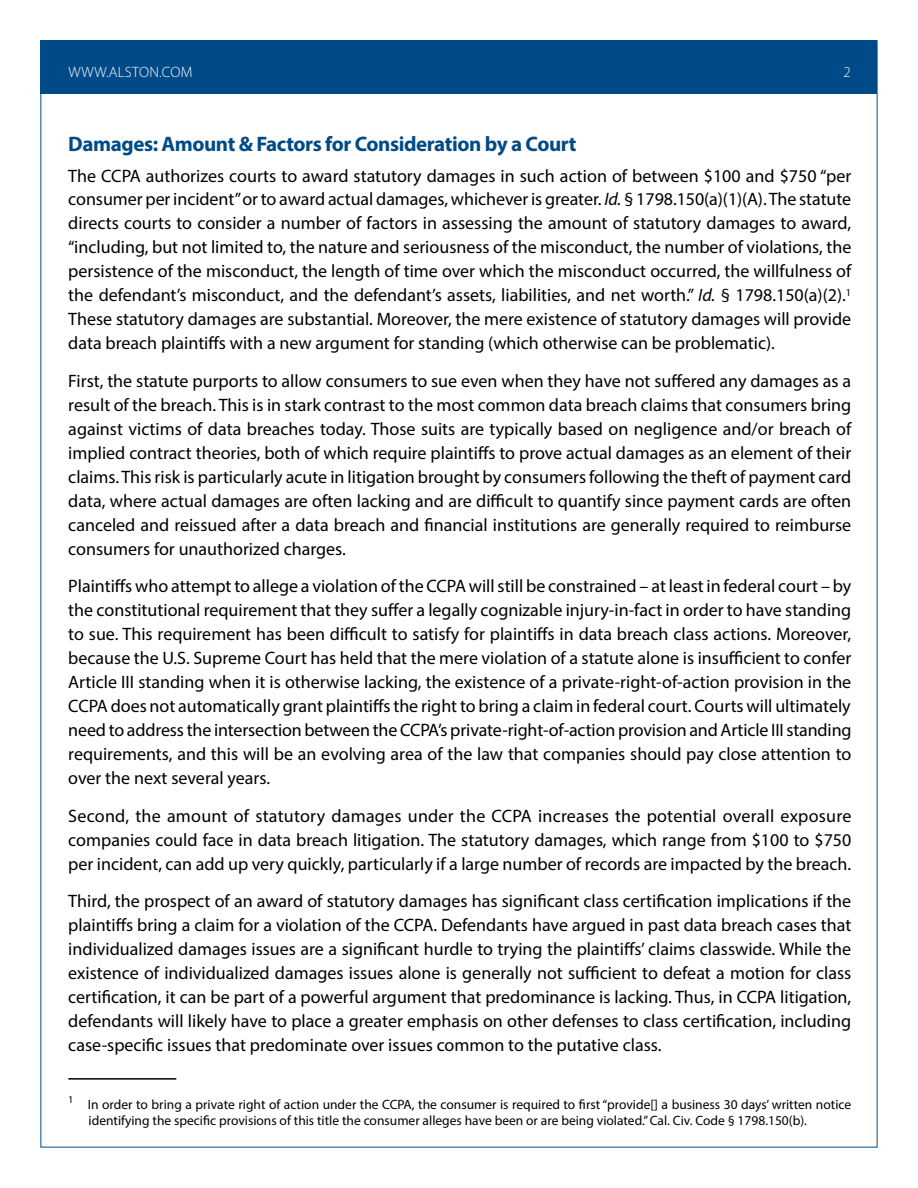
<style>
.page{position:relative;width:918px;height:1188px;background:#fff}
.page>*{position:absolute;margin:0;border:0;box-sizing:border-box;transform-origin:0 0}
.t1{font:700 21px "Myriad Pro";letter-spacing:-.02em;color:#004b87}
.t2{font:18px/24px "Myriad Pro";color:#000;text-align:justify}
.t3{font:300 15px "Myriad Pro";letter-spacing:.02em;color:#fff}
.t4{font:13.5px/16.5px "Myriad Pro";color:#000}
.s1{font-style:italic}
</style>
<div class="page">
<div style="left:40px;top:40px;width:838px;height:54px;background:#004b87"></div>
<hr style="left:68px;top:1078px;width:108px;height:2px;background:#000">
<p class="t3" style="left:68px;top:63px;width:126px">WWW.ALSTON.COM</p>
<p class="t3" style="left:843px;top:63px;width:9px">2</p>
<p class="t1" style="left:68px;top:130px;width:510px">Damages: Amount &amp; Factors for Consideration by a Court</p>
<p class="t2" style="left:68px;top:163px;width:785px">The CCPA authorizes courts to award statutory damages in such action of between $100 and $750 “per consumer per incident” or to award actual damages, whichever is greater. <span class="s1">Id.</span> § 1798.150(a)(1)(A). The statute directs courts to consider a number of factors in assessing the amount of statutory damages to award, “including, but not limited to, the nature and seriousness of the misconduct, the number of violations, the persistence of the misconduct, the length of time over which the misconduct occurred, the willfulness of the defendant’s misconduct, and the defendant’s assets, liabilities, and net worth.” <span class="s1">Id.</span> § 1798.150(a)(2).<sup>1<br></sup>These statutory damages are substantial. Moreover, the mere existence of statutory damages will provide data breach plaintiffs with a new argument for standing (which otherwise can be problematic).</p>
<p class="t2" style="left:68px;top:369px;width:785px">First, the statute purports to allow consumers to sue even when they have not suffered any damages as a result of the breach. This is in stark contrast to the most common data breach claims that consumers bring against victims of data breaches today. Those suits are typically based on negligence and/or breach of implied contract theories, both of which require plaintiffs to prove actual damages as an element of their claims. This risk is particularly acute in litigation brought by consumers following the theft of payment card data, where actual damages are often lacking and are difficult to quantify since payment cards are often canceled and reissued after a data breach and financial institutions are generally required to reimburse consumers for unauthorized charges.</p>
<p class="t2" style="left:68px;top:574px;width:785px">Plaintiffs who attempt to allege a violation of the CCPA will still be constrained – at least in federal court – by the constitutional requirement that they suffer a legally cognizable injury-in-fact in order to have standing to sue. This requirement has been difficult to satisfy for plaintiffs in data breach class actions. Moreover, because the U.S. Supreme Court has held that the mere violation of a statute alone is insufficient to confer Article III standing when it is otherwise lacking, the existence of a private-right-of-action provision in the CCPA does not automatically grant plaintiffs the right to bring a claim in federal court. Courts will ultimately need to address the intersection between the CCPA’s private-right-of-action provision and Article III standing requirements, and this will be an evolving area of the law that companies should pay close attention to over the next several years.</p>
<p class="t2" style="left:68px;top:804px;width:785px">Second, the amount of statutory damages under the CCPA increases the potential overall exposure companies could face in data breach litigation. The statutory damages, which range from $100 to $750 per incident, can add up very quickly, particularly if a large number of records are impacted by the breach.</p>
<p class="t2" style="left:68px;top:889px;width:785px">Third, the prospect of an award of statutory damages has significant class certification implications if the plaintiffs bring a claim for a violation of the CCPA. Defendants have argued in past data breach cases that individualized damages issues are a significant hurdle to trying the plaintiffs’ claims classwide. While the existence of individualized damages issues alone is generally not sufficient to defeat a motion for class certification, it can be part of a powerful argument that predominance is lacking. Thus, in CCPA litigation, defendants will likely have to place a greater emphasis on other defenses to class certification, including case-specific issues that predominate over issues common to the putative class.</p>
<p class="t4" style="left:89px;top:1096px;width:764px;text-indent:-20px"><sup>1</sup> In order to bring a private right of action under the CCPA, the consumer is required to first “provide[] a business 30 days’ written notice identifying the specific provisions of this title the consumer alleges have been or are being violated.” Cal. Civ. Code § 1798.150(b).</p>
</div>
